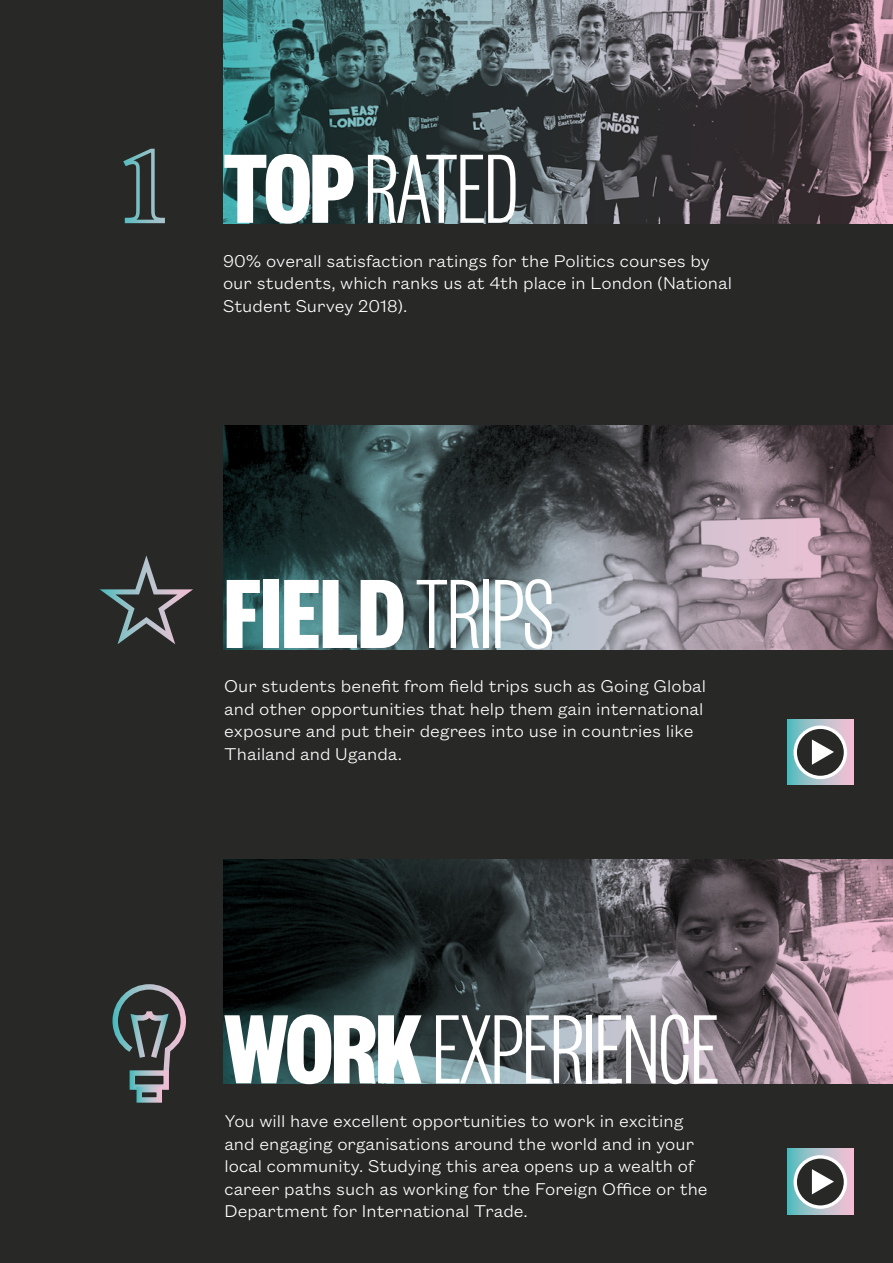
<style>
.page{position:relative;width:893px;height:1263px;background:#282827}
.page>*{position:absolute;margin:0;border:0;box-sizing:border-box;transform-origin:0 0}
.t1{font:108px "Founders Grotesk X Cond Lt Test";letter-spacing:-.01em;color:#fff}
.t2{font:700 108px "Founders Grotesk X Cond";color:#fff}
.t3{font:300 18.75px/22.5px "Founders Grotesk Text";color:#fff}
.s1{font-family:"Founders Grotesk X Cond";font-weight:700}
.s2{font-family:"Founders Grotesk X Cond Lt Test";font-weight:400}
</style>
<div class="page">
<img style="left:223px;top:0;width:670px;height:224px">
<img style="left:223px;top:425px;width:670px;height:224px">
<img style="left:223px;top:859px;width:670px;height:224px">
<svg style="left:100px;top:555px;width:93px;height:89px"></svg>
<svg style="left:123px;top:148px;width:42px;height:76px"></svg>
<svg style="left:112px;top:984px;width:74px;height:95px"></svg>
<svg style="left:787px;top:1149px;width:66px;height:65px;background:#abc2cc"></svg>
<svg style="left:795px;top:1157px;width:50px;height:50px"></svg>
<div style="left:793px;top:1155px;width:54px;height:54px;border:3px solid #fff;border-radius:50%"></div>
<svg style="left:812px;top:1169px;width:22px;height:25px"></svg>
<svg style="left:787px;top:719px;width:66px;height:66px;background:#abc2cc"></svg>
<svg style="left:795px;top:727px;width:50px;height:50px"></svg>
<div style="left:793px;top:725px;width:54px;height:54px;border:3px solid #fff;border-radius:50%"></div>
<svg style="left:812px;top:739px;width:22px;height:26px"></svg>
<p class="t1" style="left:223px;top:130px;width:297px"><span class="s1">TOP</span> RATED</p>
<p class="t3" style="left:223px;top:248px;width:510px">90% overall satisfaction ratings for the Politics courses by our students, which ranks us at 4th place in London (National<br>Student Survey 2018).</p>
<p class="t2" style="left:224px;top:546px;width:331px">FIELD <span class="s2">TRIPS</span></p>
<p class="t3" style="left:224px;top:673px;width:483px">Our students benefit from field trips such as Going Global and other opportunities that help them gain international exposure and put their degrees into use in countries like Thailand and Uganda.</p>
<p class="t1" style="left:224px;top:990px;width:496px"><span class="s1">WORK</span> EXPERIENCE</p>
<p class="t3" style="left:224px;top:1109px;width:485px">You will have excellent opportunities to work in exciting and engaging organisations around the world and in your local community. Studying this area opens up a wealth of career paths such as working for the Foreign Office or the Department for International Trade.</p>
</div>
